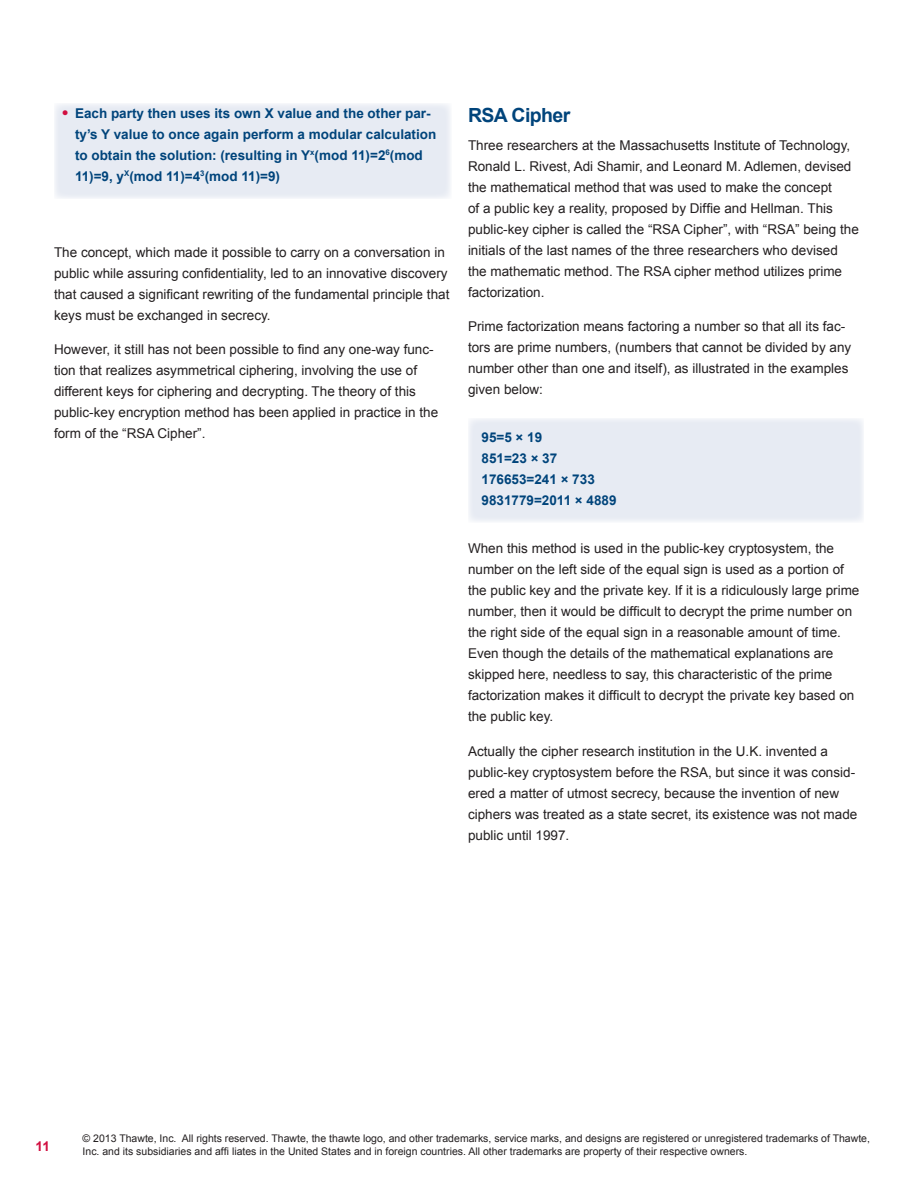
<style>
.page{position:relative;width:918px;height:1188px;background:#fff}
.page>*{position:absolute;margin:0;border:0;box-sizing:border-box;transform-origin:0 0}
.Subheader_-_Level_1{font:700 19.5px "Arial";letter-spacing:-.03em;color:#00447b}
.t1{font:13.5px/21px "Arial";color:#231f20}
.Call_Out_Text{font:700 13.5px/21px "Arial";color:#00447b}
.t2{font:700 13.5px "Arial";color:#d10e40}
.t3{font:10.5px/12.6px "Arial";color:#231f20}
.s1{font-weight:900;font-size:15px;color:#d10e40}
</style>
<div class="page">
<div style="left:468px;top:418px;width:396px;height:105px;background:#e7ebf3"></div>
<div style="left:54px;top:103px;width:397px;height:96px;background:#e7ebf3"></div>
<p class="Call_Out_Text" style="left:75px;top:103px;width:363px;text-indent:-14px"><span class="s1">•</span> Each party then uses its own X value and the other par&shy;ty’s Y value to once again perform a modular calculation to obtain the solution: (resulting in Y<sup>x</sup>(mod 11)=2<sup>6</sup>(mod 11)=9, y<sup>X</sup>(mod 11)=4<sup>3</sup>(mod 11)=9)</p>
<p class="t1" style="left:54px;top:241px;width:397px">The concept, which made it possible to carry on a conversation in public while assuring confidentiality, led to an innovative discovery that caused a significant rewriting of the fundamental principle that keys must be exchanged in secrecy.</p>
<p class="t1" style="left:54px;top:339px;width:386px">However, it still has not been possible to find any one-way func&shy;tion that realizes asymmetrical ciphering, involving the use of different keys for ciphering and decrypting. The theory of this public-key encryption method has been applied in practice in the form of the “RSA Cipher”.</p>
<p class="Subheader_-_Level_1" style="left:468px;top:102px;width:104px">RSA Cipher</p>
<p class="t1" style="left:468px;top:135px;width:392px">Three researchers at the Massachusetts Institute of Technology, Ronald L. Rivest, Adi Shamir, and Leonard M. Adlemen, devised the mathematical method that was used to make the concept<br>of a public key a reality, proposed by Diffie and Hellman. This public-key cipher is called the “RSA Cipher”, with “RSA” being the initials of the last names of the three researchers who devised the mathematic method. The RSA cipher method utilizes prime factorization.</p>
<p class="t1" style="left:468px;top:316px;width:385px">Prime factorization means factoring a number so that all its fac&shy;tors are prime numbers, (numbers that cannot be divided by any number other than one and itself), as illustrated in the examples given below:</p>
<p class="Call_Out_Text" style="left:482px;top:428px;width:137px">95=5 × 19<br>851=23 × 37<br>176653=241 × 733<br>9831779=2011 × 4889</p>
<p class="t1" style="left:468px;top:538px;width:393px">When this method is used in the public-key cryptosystem, the number on the left side of the equal sign is used as a portion of the public key and the private key. If it is a ridiculously large prime number, then it would be difficult to decrypt the prime number on the right side of the equal sign in a reasonable amount of time.<br>Even though the details of the mathematical explanations are skipped here, needless to say, this characteristic of the prime factorization makes it difficult to decrypt the private key based on the public key.</p>
<p class="t1" style="left:468px;top:741px;width:391px">Actually the cipher research institution in the U.K. invented a public-key cryptosystem before the RSA, but since it was consid&shy;ered a matter of utmost secrecy, because the invention of new ciphers was treated as a state secret, its existence was not made public until 1997.</p>
<p class="t2" style="left:36px;top:1137px;width:16px">11</p>
<p class="t3" style="left:83px;top:1132px;width:789px">© 2013 Thawte, Inc. All rights reserved. Thawte, the thawte logo, and other trademarks, service marks, and designs are registered or unregistered trademarks of Thawte,<br>Inc. and its subsidiaries and affi liates in the United States and in foreign countries. All other trademarks are property of their respective owners.</p>
</div>
